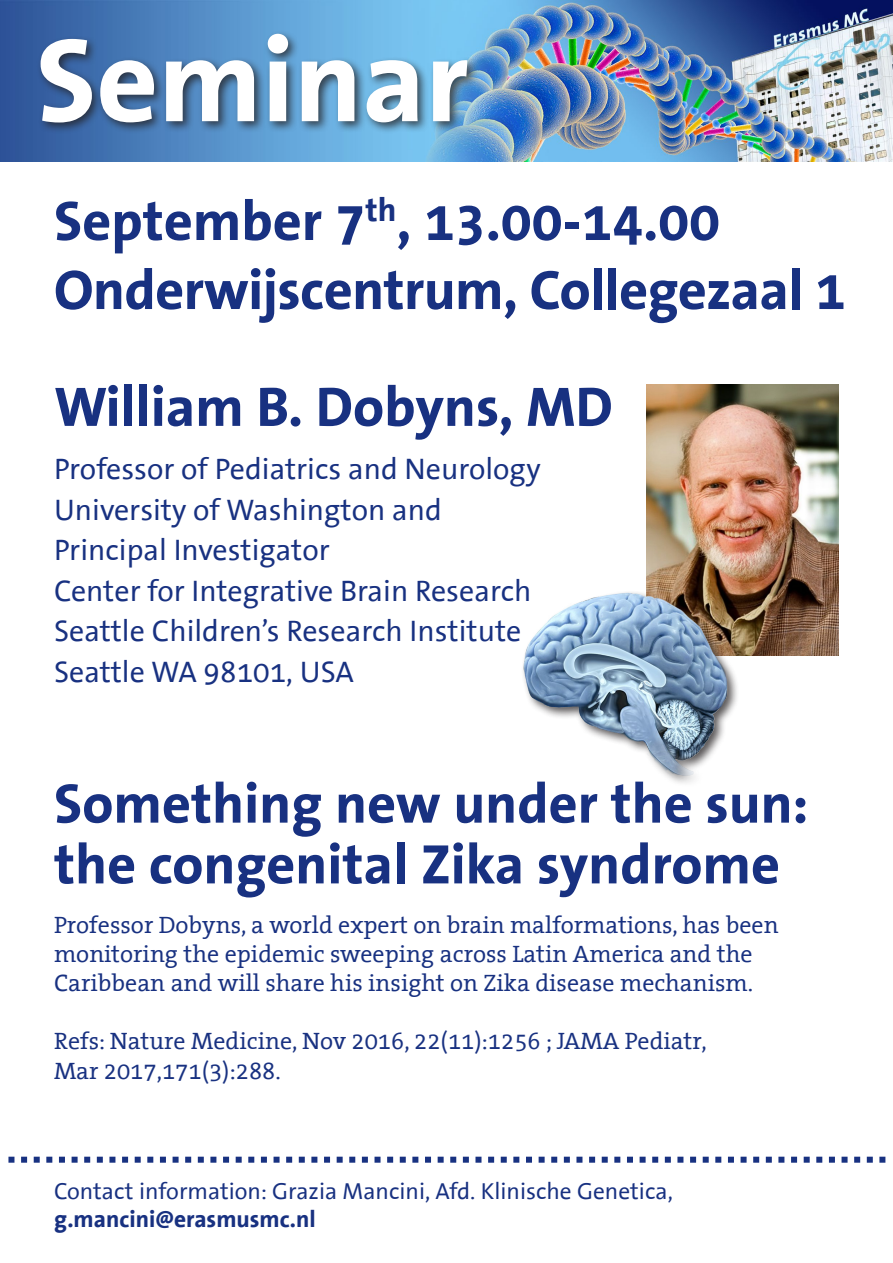
<style>
.page{position:relative;width:893px;height:1263px;background:#fff}
.page>*{position:absolute;margin:0;border:0;box-sizing:border-box;transform-origin:0 0}
.t1{font:700 119.85px "The Sans Office";color:#fff}
.t2{font:700 56.25px/69px "The Sans Office";color:#183181}
.t3{font:30px/40.5px "The Sans Office";color:#183181}
.t4{font:24px/28.8px "The Serif Office";color:#183181}
.t5{font:23.4px "The Sans Office";color:#183181}
.t6{font:700 23.4px "The Sans Office";color:#183181}
</style>
<div class="page">
<img style="left:0;top:0;width:893px;height:162px">
<img style="left:647px;top:385px;width:192px;height:270px">
<div style="left:36px;top:30px;width:443px;height:104px;background:#231f20;opacity:.75"></div>
<img style="left:523px;top:584px;width:216px;height:199px">
<svg style="left:8px;top:1157px;width:877px;height:6px"></svg>
<h1 class="t1" style="left:36px;top:18px;width:434px">Seminar</h1>
<h2 class="t2" style="left:54px;top:188px;width:793px">September 7<sup>th</sup>, 13.00-14.00<br>Onderwijscentrum, Collegezaal 1</h2>
<h2 class="t2" style="left:54px;top:374px;width:560px">William B. Dobyns, MD</h2>
<p class="t3" style="left:54px;top:450px;width:488px">Professor of Pediatrics and Neurology<br>University of Washington and<br>Principal Investigator<br>Center for Integrative Brain Research<br>Seattle Children’s Research Institute<br>Seattle WA 98101, USA</p>
<h2 class="t2" style="left:54px;top:775px;width:756px;line-height:60.8px">Something new under the sun: the congenital Zika syndrome</h2>
<p class="t4" style="left:54px;top:912px;width:726px">Professor Dobyns, a world expert on brain malformations, has been monitoring the epidemic sweeping across Latin America and the<br>Caribbean and will share his insight on Zika disease mechanism.</p>
<p class="t4" style="left:54px;top:1026px;width:654px;line-height:30.6px">Refs: Nature Medicine, Nov 2016, 22(11):1256 ; JAMA Pediatr,<br>Mar 2017,171(3):288.</p>
<p class="t5" style="left:54px;top:1179px;width:620px">Contact information: Grazia Mancini, Afd. Klinische Genetica,</p>
<p class="t6" style="left:54px;top:1207px;width:263px">g.mancini@erasmusmc.nl</p>
</div>
